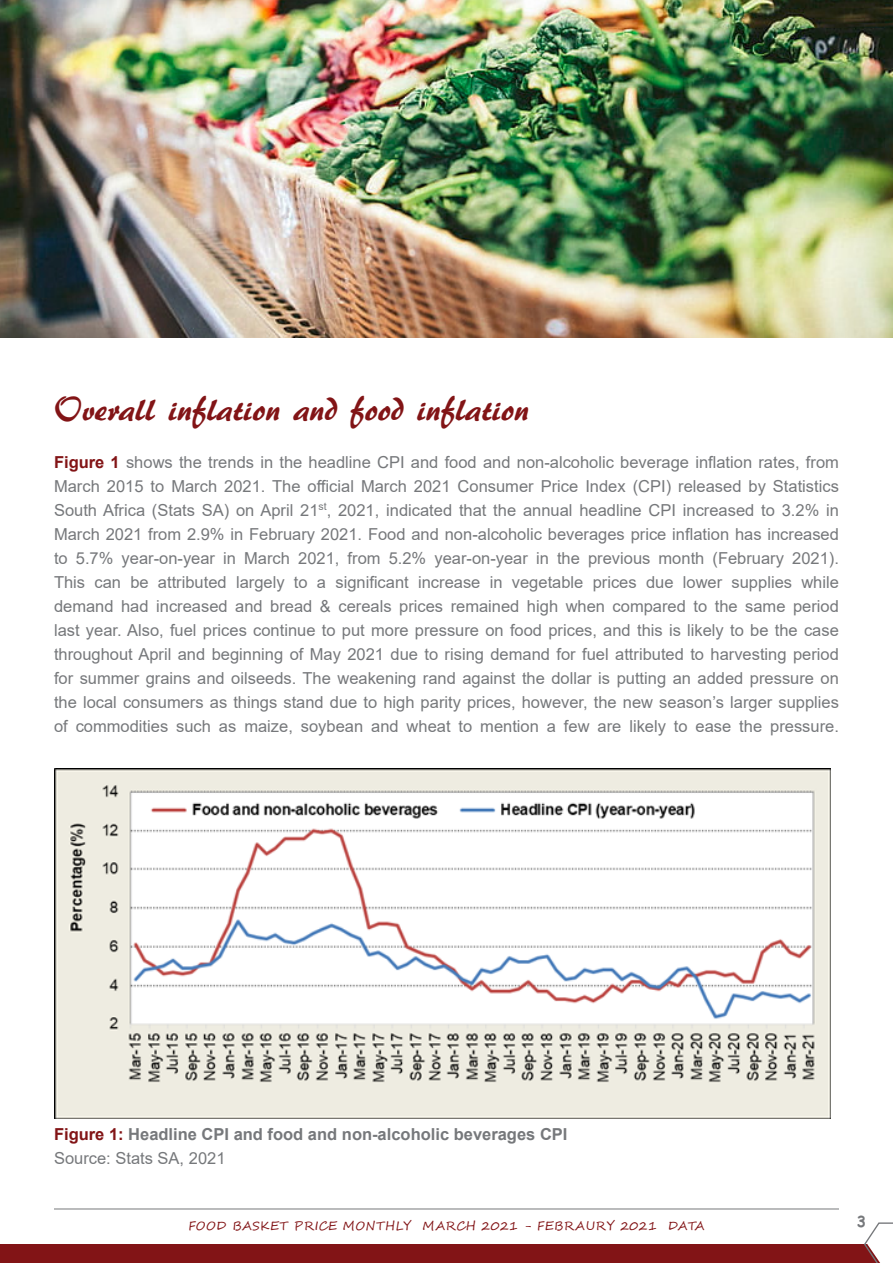
<style>
.page{position:relative;width:893px;height:1263px;background:#fff}
.page>*{position:absolute;margin:0;border:0;box-sizing:border-box;transform-origin:0 0}
.t1{font:34.5px "ARBERKLEY";color:#821416}
.t2{font:16.5px/24px "Arial";color:#76787b;text-align:justify}
.t3{font:700 16.5px "Arial";color:#76787b}
.t4{font:700 15px "Comic Sans MS";color:#76787b}
.t5{font:12px "Segoe Script";letter-spacing:.04em;color:#821416}
.s1{font-weight:700;color:#821416}
.s2{color:#821416}
</style>
<div class="page">
<hr style="left:54px;top:1208px;width:785px;height:1px;background:#76787b">
<div style="left:0;top:1244px;width:893px;height:19px;background:#821416"></div>
<svg style="left:864px;top:1222px;width:29px;height:41px"></svg>
<img style="left:0;top:0;width:893px;height:337px">
<img style="left:55px;top:769px;width:776px;height:349px">
<p class="t1" style="left:54px;top:387px;width:476px">Overall inflation and food inflation</p>
<p class="t2" style="left:54px;top:450px;width:786px"><span class="s1">Figure 1</span> shows the trends in the headline CPI and food and non-alcoholic beverage inflation rates, from March 2015 to March 2021. The official March 2021 Consumer Price Index (CPI) released by Statistics South Africa (Stats SA) on April 21<sup>st</sup>, 2021, indicated that the annual headline CPI increased to 3.2% in March 2021 from 2.9% in February 2021. Food and non-alcoholic beverages price inflation has increased to 5.7% year-on-year in March 2021, from 5.2% year-on-year in the previous month (February 2021).<br>This can be attributed largely to a significant increase in vegetable prices due lower supplies while demand had increased and bread &amp; cereals prices remained high when compared to the same period last year. Also, fuel prices continue to put more pressure on food prices, and this is likely to be the case throughout April and beginning of May 2021 due to rising demand for fuel attributed to harvesting period for summer grains and oilseeds. The weakening rand against the dollar is putting an added pressure on the local consumers as things stand due to high parity prices, however, the new season’s larger supplies of commodities such as maize, soybean and wheat to mention a few are likely to ease the pressure.</p>
<p class="t3" style="left:54px;top:1122px;width:515px"><span class="s2">Figure 1:</span> Headline CPI and food and non-alcoholic beverages CPI</p>
<p class="t2" style="left:54px;top:1146px;width:173px">Source: Stats SA, 2021</p>
<p class="t5" style="left:188px;top:1216px;width:517px">FOOD BASKET PRICE MONTHLY MARCH 2021 - FEBRAURY 2021 DATA</p>
<p class="t4" style="left:857px;top:1210px;width:11px">3</p>
</div>
